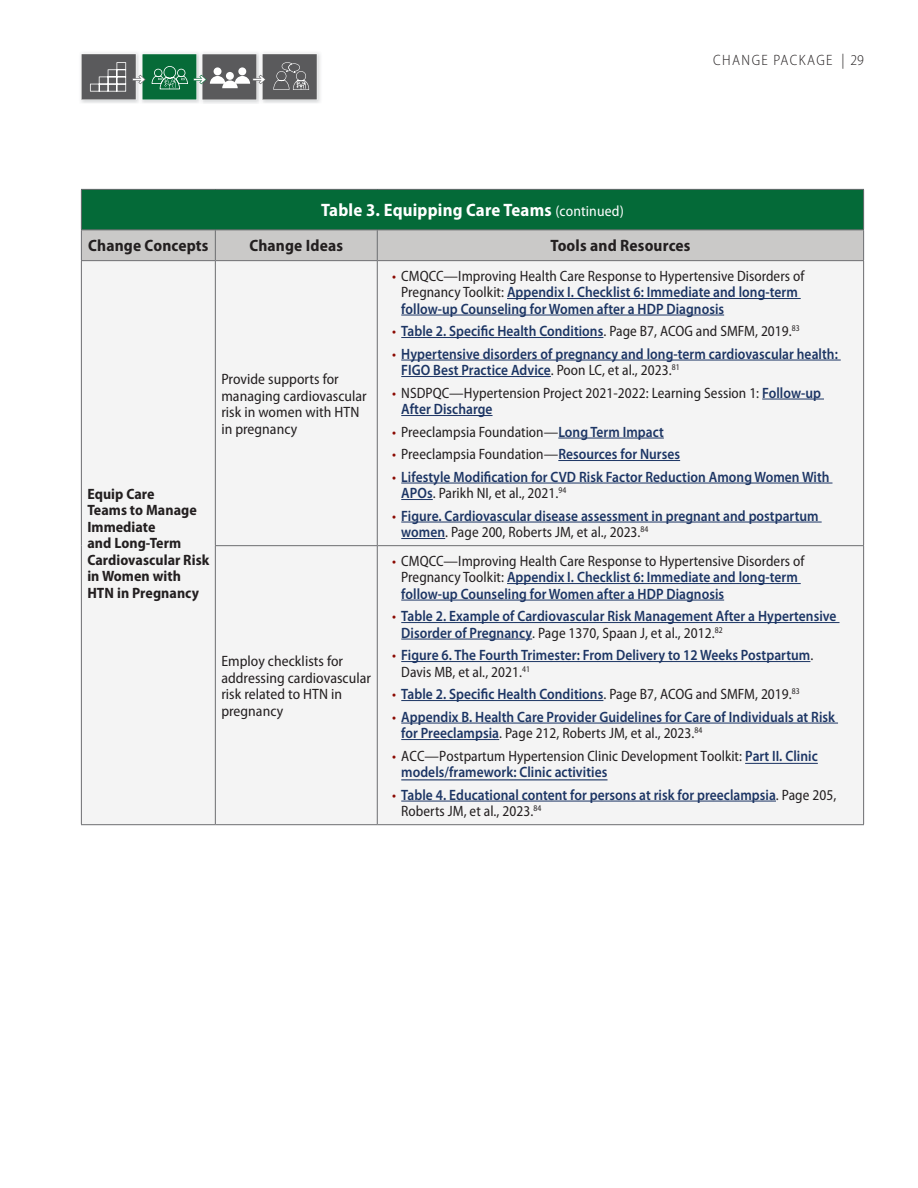
<style>
.page{position:relative;width:918px;height:1188px;background:#fff}
.page>*{position:absolute;margin:0;border:0;box-sizing:border-box;transform-origin:0 0}
.t1{font:700 semi-condensed 18px "Myriad Pro";letter-spacing:.01em;color:#fff}
.t2{font:700 semi-condensed 16.5px "Myriad Pro";letter-spacing:.01em;color:#231f20}
.t3{font:600 15px/16.5px "Myriad Pro";letter-spacing:.005em;color:#1c3564;scale:.9 1}
.t4{font:semi-condensed 15px/16.5px "Myriad Pro";letter-spacing:.005em;color:#231f20}
.t5{font:700 semi-condensed 15px/16.5px "Myriad Pro";letter-spacing:.005em;color:#231f20}
.t6{font:300 semi-condensed 15px "Myriad Pro";letter-spacing:.095em;color:#231f20}
.s1{font-weight:400;font-size:15px}
.s2{font-weight:400;font-stretch:semi-condensed;color:#8b0a02}
.s3{font-weight:400;font-stretch:semi-condensed;color:#231f20}
.s4{color:#8b0a02}
.s5{font-weight:600;font-stretch:normal;color:#1c3564}
</style>
<div class="page">
<img style="left:81px;top:52px;width:239px;height:52px">
<img style="left:139px;top:52px;width:2px;height:52px">
<img style="left:199px;top:52px;width:3px;height:52px">
<img style="left:259px;top:52px;width:3px;height:52px">
<svg style="left:81px;top:54px;width:236px;height:46px;background:#667b72"></svg>
<div style="left:81px;top:189px;width:783px;height:41px;background:#046a38"></div>
<div style="left:82px;top:231px;width:781px;height:29px;background:#cac9c8"></div>
<div style="left:82px;top:261px;width:781px;height:563px;background:#f4f4f4"></div>
<hr style="left:81px;top:189px;width:134px;height:1px;background:#6c6d70">
<hr style="left:81px;top:190px;width:1px;height:40px;background:#6c6d70">
<hr style="left:215px;top:189px;width:162px;height:1px;background:#6c6d70">
<hr style="left:377px;top:189px;width:487px;height:1px;background:#6c6d70">
<hr style="left:863px;top:190px;width:1px;height:40px;background:#6c6d70">
<hr style="left:81px;top:230px;width:134px;height:1px;background:#6c6d70">
<hr style="left:81px;top:230px;width:1px;height:30px;background:#6c6d70">
<hr style="left:215px;top:230px;width:162px;height:1px;background:#6c6d70">
<hr style="left:215px;top:230px;width:1px;height:30px;background:#6c6d70">
<hr style="left:377px;top:230px;width:487px;height:1px;background:#6c6d70">
<hr style="left:377px;top:230px;width:1px;height:30px;background:#6c6d70">
<hr style="left:863px;top:230px;width:1px;height:30px;background:#6c6d70">
<hr style="left:81px;top:260px;width:134px;height:1px;background:#6c6d70">
<hr style="left:81px;top:261px;width:1px;height:285px;background:#6c6d70">
<hr style="left:81px;top:546px;width:1px;height:278px;background:#6c6d70">
<hr style="left:81px;top:824px;width:134px;height:1px;background:#6c6d70">
<hr style="left:215px;top:260px;width:162px;height:1px;background:#6c6d70">
<hr style="left:215px;top:261px;width:1px;height:284px;background:#6c6d70">
<hr style="left:377px;top:260px;width:487px;height:1px;background:#6c6d70">
<hr style="left:377px;top:261px;width:1px;height:284px;background:#6c6d70">
<hr style="left:863px;top:261px;width:1px;height:284px;background:#6c6d70">
<hr style="left:215px;top:545px;width:162px;height:1px;background:#6c6d70">
<hr style="left:215px;top:546px;width:1px;height:278px;background:#6c6d70">
<hr style="left:377px;top:545px;width:487px;height:1px;background:#6c6d70">
<hr style="left:377px;top:546px;width:1px;height:278px;background:#6c6d70">
<hr style="left:863px;top:546px;width:1px;height:278px;background:#6c6d70">
<hr style="left:215px;top:824px;width:162px;height:1px;background:#6c6d70">
<hr style="left:377px;top:824px;width:487px;height:1px;background:#6c6d70">
<hr style="left:507px;top:298px;width:294px;height:1px;background:#1c3564">
<hr style="left:401px;top:315px;width:323px;height:1px;background:#1c3564">
<hr style="left:401px;top:337px;width:202px;height:1px;background:#1c3564">
<hr style="left:401px;top:360px;width:440px;height:1px;background:#1c3564">
<hr style="left:401px;top:376px;width:150px;height:1px;background:#1c3564">
<hr style="left:762px;top:399px;width:62px;height:1px;background:#1c3564">
<hr style="left:401px;top:415px;width:92px;height:1px;background:#1c3564">
<hr style="left:558px;top:438px;width:106px;height:1px;background:#1c3564">
<hr style="left:558px;top:460px;width:122px;height:1px;background:#1c3564">
<hr style="left:401px;top:483px;width:432px;height:1px;background:#1c3564">
<hr style="left:401px;top:499px;width:32px;height:1px;background:#1c3564">
<hr style="left:401px;top:522px;width:421px;height:1px;background:#1c3564">
<hr style="left:401px;top:538px;width:44px;height:1px;background:#1c3564">
<hr style="left:507px;top:583px;width:294px;height:1px;background:#1c3564">
<hr style="left:401px;top:600px;width:323px;height:1px;background:#1c3564">
<hr style="left:401px;top:622px;width:439px;height:1px;background:#1c3564">
<hr style="left:401px;top:639px;width:131px;height:1px;background:#1c3564">
<hr style="left:401px;top:661px;width:409px;height:1px;background:#1c3564">
<hr style="left:401px;top:700px;width:202px;height:1px;background:#1c3564">
<hr style="left:401px;top:723px;width:437px;height:1px;background:#1c3564">
<hr style="left:401px;top:739px;width:98px;height:1px;background:#1c3564">
<hr style="left:401px;top:801px;width:375px;height:1px;background:#1c3564">
<hr style="left:745px;top:763px;width:73px;height:1px;background:#1c3564">
<hr style="left:401px;top:780px;width:207px;height:1px;background:#1c3564">
<p class="t6" style="left:713px;top:52px;width:152px">CHANGE PACKAGE | 29</p>
<p class="t1" style="left:321px;top:200px;width:304px">Table 3. Equipping Care Teams <span class="s1">(continued)</span></p>
<p class="t2" style="left:88px;top:237px;width:122px">Change Concepts</p>
<p class="t2" style="left:249px;top:237px;width:95px">Change Ideas</p>
<p class="t2" style="left:550px;top:237px;width:142px">Tools and Resources</p>
<p class="t4" style="left:221px;top:371px;width:147px">Provide supports for managing cardiovascular risk in women with HTN in pregnancy</p>
<p class="t5" style="left:87px;top:486px;width:123px">Equip Care<br>Teams to Manage<br>Immediate<br>and Long-Term<br>Cardiovascular Risk in Women with<br>HTN in Pregnancy</p>
<p class="t4" style="left:221px;top:653px;width:151px">Employ checklists for addressing cardiovascular risk related to HTN in pregnancy</p>
<p class="t3" style="left:401px;top:267px;width:449px;text-indent:-9px"><span class="s2">•</span> <span class="s3">CMQCC—Improving Health Care Response to Hypertensive Disorders of<br>Pregnancy Toolkit:</span> Appendix I. Checklist 6: Immediate and long-term follow-up Counseling for Women after a HDP Diagnosis</p>
<p class="t3" style="left:392px;top:323px;width:454px"><span class="s2">•</span> Table 2. Specific Health Conditions<span class="s3">. Page B7, ACOG and SMFM, 2019.</span><sup>83</sup></p>
<p class="t3" style="left:401px;top:345px;width:487px;text-indent:-9px"><span class="s2">•</span> Hypertensive disorders of pregnancy and long-term cardiovascular health:<br>FIGO Best Practice Advice<span class="s3">. Poon LC, et al., 2023.</span><sup>81</sup></p>
<p class="t4" style="left:401px;top:385px;width:421px;text-indent:-9px"><span class="s4">•</span> NSDPQC—Hypertension Project 2021-2022: Learning Session 1: <span class="s5">Follow-up<br>After Discharge</span></p>
<p class="t4" style="left:392px;top:424px;width:273px"><span class="s4">•</span> Preeclampsia Foundation—<span class="s5">Long Term Impact</span></p>
<p class="t4" style="left:392px;top:446px;width:289px"><span class="s4">•</span> Preeclampsia Foundation—<span class="s5">Resources for Nurses</span></p>
<p class="t3" style="left:401px;top:468px;width:477px;text-indent:-9px"><span class="s2">•</span> Lifestyle Modification for CVD Risk Factor Reduction Among Women With<br>APOs<span class="s3">. Parikh NI, et al., 2021.</span><sup>94</sup></p>
<p class="t3" style="left:401px;top:507px;width:465px;text-indent:-9px"><span class="s2">•</span> Figure. Cardiovascular disease assessment in pregnant and postpartum women<span class="s3">. Page 200, Roberts JM, et al., 2023.</span><sup>84</sup></p>
<p class="t3" style="left:401px;top:553px;width:449px;text-indent:-9px"><span class="s2">•</span> <span class="s3">CMQCC—Improving Health Care Response to Hypertensive Disorders of<br>Pregnancy Toolkit:</span> Appendix I. Checklist 6: Immediate and long-term follow-up Counseling for Women after a HDP Diagnosis</p>
<p class="t3" style="left:401px;top:608px;width:485px;text-indent:-9px"><span class="s2">•</span> Table 2. Example of Cardiovascular Risk Management After a Hypertensive<br>Disorder of Pregnancy<span class="s3">. Page 1370, Spaan J, et al., 2012.</span><sup>82</sup></p>
<p class="t3" style="left:401px;top:647px;width:459px;text-indent:-9px"><span class="s2">•</span> Figure 6. The Fourth Trimester: From Delivery to 12 Weeks Postpartum<span class="s3">.<br>Davis MB, et al., 2021.</span><sup>41</sup></p>
<p class="t3" style="left:392px;top:686px;width:454px"><span class="s2">•</span> Table 2. Specific Health Conditions<span class="s3">. Page B7, ACOG and SMFM, 2019.</span><sup>83</sup></p>
<p class="t3" style="left:401px;top:709px;width:484px;text-indent:-9px"><span class="s2">•</span> Appendix B. Health Care Provider Guidelines for Care of Individuals at Risk for Preeclampsia<span class="s3">. Page 212, Roberts JM, et al., 2023.</span><sup>84</sup></p>
<p class="t4" style="left:401px;top:748px;width:418px;text-indent:-9px"><span class="s4">•</span> ACC—Postpartum Hypertension Clinic Development Toolkit: <span class="s5">Part II. Clinic models/framework: Clinic activities</span></p>
<p class="t3" style="left:401px;top:787px;width:485px;text-indent:-9px"><span class="s2">•</span> Table 4. Educational content for persons at risk for preeclampsia<span class="s3">. Page 205,<br>Roberts JM, et al., 2023.</span><sup>84</sup></p>
</div>
